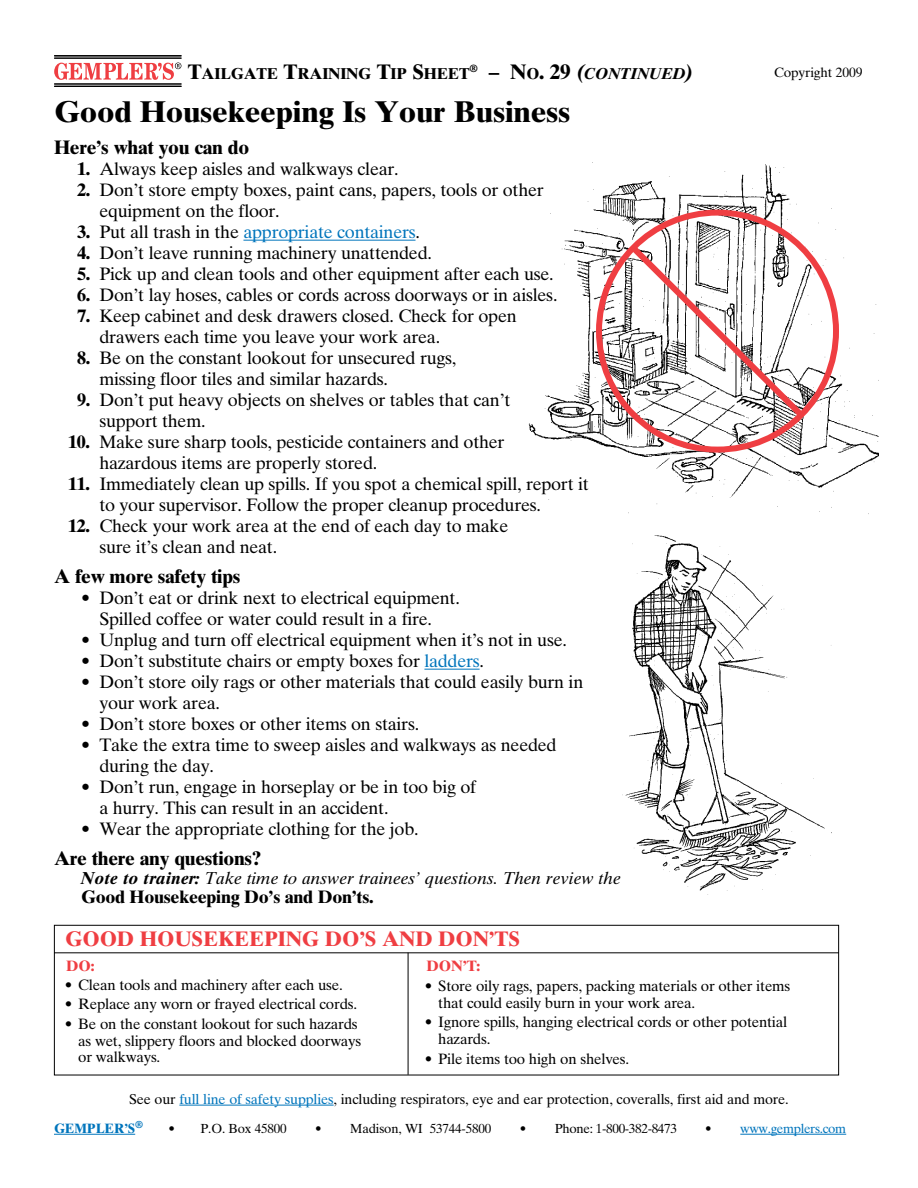
<style>
.page{position:relative;width:918px;height:1188px;background:#fff}
.page>*{position:absolute;margin:0;border:0;box-sizing:border-box;transform-origin:0 0}
.t1{font:700 30px "Times Ten LT Std";letter-spacing:-.01em;color:#000;scale:1.05 1}
.t2{font:700 21px "Times Ten LT Std";letter-spacing:-.01em;color:#ef3e42}
.t3{font:700 19.5px "Times Ten LT Std";letter-spacing:-.015em;color:#000}
.t4{font:18px/21px "Times Ten LT Std";letter-spacing:-.015em;color:#000}
.t5{font:18px "Times Ten LT Std";letter-spacing:-.015em;color:#0075bc}
.t6{font:700 18px "Times Ten LT Std";letter-spacing:-.015em;color:#000}
.t7{font:italic 17.25px "Times Ten LT Std";color:#000}
.t8{font:700 15.75px "Times Ten LT Std";letter-spacing:-.015em;color:#000}
.t9{font:15px/16.5px "Times Ten LT Std";letter-spacing:-.015em;color:#000}
.t10{font:700 15px "Times Ten LT Std";color:#ef3e42}
.t11{font:14.25px "Times Ten LT Std";letter-spacing:-.01em;color:#000}
.t12{font:13.5px "Times Ten LT Std";letter-spacing:-.01em;color:#000}
.t13{font:700 13.5px "Times Ten LT Std";letter-spacing:-.01em;color:#0075bc}
.t14{font:13.2px "Times Ten LT Std";letter-spacing:-.01em;color:#000}
.t15{font:13.2px "Times Ten LT Std";letter-spacing:-.025em;color:#0075bc}
.s1{font-size:21px}
.s2{font-style:italic;font-size:21px}
.s3{font-style:italic}
.s4{font-weight:700}
.s5{font-weight:700;color:#000}
.s6{color:#000}
.s7{color:#0075bc}
</style>
<div class="page">
<div style="left:54px;top:925px;width:785px;height:150px;border:1px solid #000"></div>
<hr style="left:54px;top:952px;width:785px;height:1px;background:#000">
<hr style="left:408px;top:953px;width:1px;height:122px;background:#000">
<img style="left:528px;top:162px;width:351px;height:352px">
<img style="left:622px;top:535px;width:210px;height:360px">
<div style="left:596px;top:210px;width:243px;height:243px;border:6px solid #ef3e42;border-radius:50%"></div>
<svg style="left:625px;top:240px;width:185px;height:184px"></svg>
<hr style="left:243px;top:240px;width:173px;height:1px;background:#0075bc">
<hr style="left:424px;top:669px;width:56px;height:1px;background:#0075bc">
<hr style="left:54px;top:58px;width:127px;height:1px;background:#000">
<hr style="left:54px;top:84px;width:127px;height:1px;background:#000">
<hr style="left:54px;top:55px;width:127px;height:1px;background:#000">
<hr style="left:54px;top:86px;width:127px;height:1px;background:#000">
<svg style="left:54px;top:63px;width:127px;height:17px"></svg>
<hr style="left:54px;top:1134px;width:81px;height:1px;background:#0075bc">
<hr style="left:740px;top:1134px;width:106px;height:1px;background:#0075bc">
<hr style="left:179px;top:1105px;width:155px;height:1px;background:#0075bc">
<p class="t8" style="left:188px;top:64px;width:507px"><span class="s1">T</span>AILGATE <span class="s1">T</span>RAINING <span class="s1">T</span>IP <span class="s1">S</span>HEET<sup>®</sup> <span class="s1">–</span> <span class="s1">N</span>O<span class="s1">. 29</span> <span class="s2">(</span><span class="s3">CONTINUED</span><span class="s2">)</span></p>
<h1 class="t1" style="left:54px;top:93px;width:493px">Good Housekeeping Is Your Business</h1>
<p class="t3" style="left:54px;top:136px;width:197px">Here’s what you can do</p>
<p class="t4" style="left:77px;top:159px;width:323px"><span class="s4">1.</span> Always keep aisles and walkways clear.</p>
<p class="t4" style="left:99px;top:180px;width:446px;text-indent:-22px"><span class="s4">2.</span> Don’t store empty boxes, paint cans, papers, tools or other equipment on the floor.</p>
<p class="t5" style="left:77px;top:222px;width:344px"><span class="s5">3.</span> <span class="s6">Put all trash in the</span> appropriate containers<span class="s6">.</span></p>
<p class="t4" style="left:77px;top:243px;width:356px"><span class="s4">4.</span> Don’t leave running machinery unattended.</p>
<p class="t4" style="left:77px;top:264px;width:478px"><span class="s4">5.</span> Pick up and clean tools and other equipment after each use.</p>
<p class="t4" style="left:77px;top:285px;width:482px"><span class="s4">6.</span> Don’t lay hoses, cables or cords across doorways or in aisles.</p>
<p class="t4" style="left:99px;top:306px;width:419px;text-indent:-22px"><span class="s4">7.</span> Keep cabinet and desk drawers closed. Check for open drawers each time you leave your work area.</p>
<p class="t4" style="left:99px;top:348px;width:359px;text-indent:-22px"><span class="s4">8.</span> Be on the constant lookout for unsecured rugs, missing floor tiles and similar hazards.</p>
<p class="t4" style="left:99px;top:390px;width:413px;text-indent:-22px"><span class="s4">9.</span> Don’t put heavy objects on shelves or tables that can’t support them.</p>
<p class="t4" style="left:99px;top:432px;width:407px;text-indent:-31px"><span class="s4">10.</span> Make sure sharp tools, pesticide containers and other hazardous items are properly stored.</p>
<p class="t4" style="left:99px;top:474px;width:491px;text-indent:-31px"><span class="s4">11.</span> Immediately clean up spills. If you spot a chemical spill, report it to your supervisor. Follow the proper cleanup procedures.</p>
<p class="t4" style="left:99px;top:516px;width:411px;text-indent:-31px"><span class="s4">12.</span> Check your work area at the end of each day to make sure it’s clean and neat.</p>
<p class="t3" style="left:54px;top:565px;width:188px">A few more safety tips</p>
<p class="t4" style="left:81px;top:588px;width:380px;text-align:center">• Don’t eat or drink next to electrical equipment.<br>Spilled coffee or water could result in a fire.</p>
<p class="t4" style="left:81px;top:630px;width:487px">• Unplug and turn off electrical equipment when it’s not in use.</p>
<p class="t4" style="left:81px;top:651px;width:405px">• Don’t substitute chairs or empty boxes for <span class="s7">ladders</span>.</p>
<p class="t4" style="left:99px;top:672px;width:486px;text-indent:-18px">• Don’t store oily rags or other materials that could easily burn in your work area.</p>
<p class="t4" style="left:81px;top:714px;width:340px">• Don’t store boxes or other items on stairs.</p>
<p class="t4" style="left:99px;top:735px;width:459px;text-indent:-18px">• Take the extra time to sweep aisles and walkways as needed during the day.</p>
<p class="t4" style="left:99px;top:777px;width:378px;text-indent:-18px">• Don’t run, engage in horseplay or be in too big of a hurry. This can result in an accident.</p>
<p class="t4" style="left:81px;top:819px;width:339px">• Wear the appropriate clothing for the job.</p>
<p class="t3" style="left:54px;top:847px;width:209px">Are there any questions?</p>
<p class="t7" style="left:81px;top:868px;width:541px"><span class="s4">Note to trainer:</span> Take time to answer trainees’ questions. Then review the</p>
<p class="t6" style="left:81px;top:886px;width:294px">Good Housekeeping Do’s and Don’ts.</p>
<p class="t12" style="left:774px;top:65px;width:90px">Copyright 2009</p>
<p class="t2" style="left:65px;top:926px;width:456px">GOOD HOUSEKEEPING DO’S AND DON’TS</p>
<p class="t10" style="left:66px;top:957px;width:30px">DO:</p>
<p class="t10" style="left:427px;top:957px;width:55px">DON’T:</p>
<p class="t9" style="left:65px;top:976px;width:280px">• Clean tools and machinery after each use.</p>
<p class="t9" style="left:65px;top:996px;width:294px">• Replace any worn or frayed electrical cords.</p>
<p class="t9" style="left:78px;top:1016px;width:285px;text-indent:-13px">• Be on the constant lookout for such hazards as wet, slippery floors and blocked doorways or walkways.</p>
<p class="t9" style="left:438px;top:978px;width:354px;text-indent:-13px">• Store oily rags, papers, packing materials or other items that could easily burn in your work area.</p>
<p class="t9" style="left:438px;top:1014px;width:351px;text-indent:-14px">• Ignore spills, hanging electrical cords or other potential hazards.</p>
<p class="t9" style="left:425px;top:1050px;width:206px">• Pile items too high on shelves.</p>
<p class="t11" style="left:129px;top:1090px;width:661px">See our <span class="s7">full line of safety supplies</span>, including respirators, eye and ear protection, coveralls, first aid and more.</p>
<p class="t13" style="left:54px;top:1120px;width:91px">GEMPLER’S<sup>®</sup></p>
<p class="t14" style="left:169px;top:1121px;width:120px">• P.O. Box 45800</p>
<p class="t14" style="left:315px;top:1121px;width:178px">• Madison, WI 53744-5800</p>
<p class="t14" style="left:520px;top:1121px;width:159px">• Phone: 1-800-382-8473</p>
<p class="t15" style="left:705px;top:1121px;width:142px"><span class="s6">•</span> www.gemplers.com</p>
</div>
